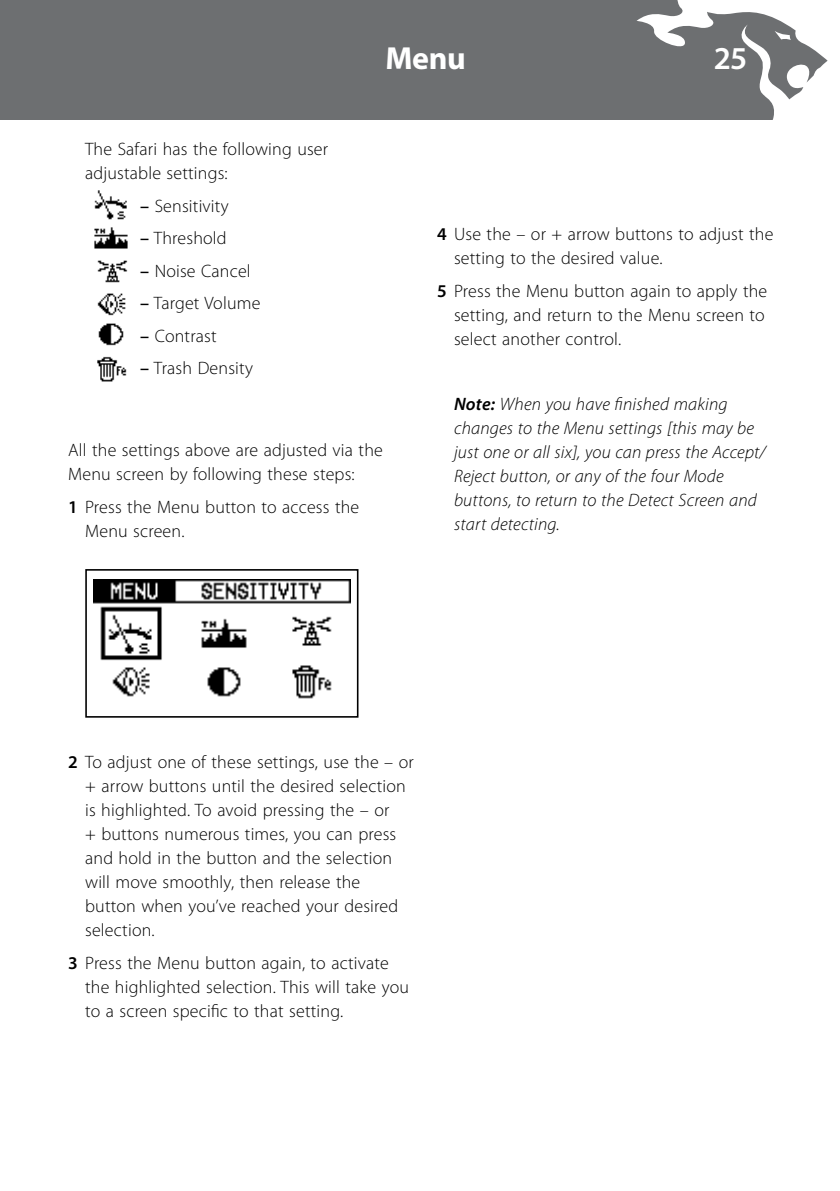
<style>
.page{position:relative;width:840px;height:1191px;background:#fff}
.page>*{position:absolute;margin:0;border:0;box-sizing:border-box;transform-origin:0 0}
.t1{font:700 32px "Myriad Pro";color:#fff}
.t2{font:600 32px "Myriad Pro";color:#fff}
.t3{font:300 18px/24px "Myriad Pro";letter-spacing:.01em;color:#000}
.t4{font:italic 300 18px/24px "Myriad Pro";letter-spacing:.01em;color:#000}
.s1{font-weight:600}
</style>
<div class="page">
<svg style="left:0;top:0;width:827px;height:119px;background:#787a7c"></svg>
<img style="left:94px;top:579px;width:256px;height:120px">
<div style="left:85px;top:569px;width:273px;height:148px;border:2px solid #000"></div>
<svg style="left:97px;top:356px;width:30px;height:26px"></svg>
<svg style="left:94px;top:190px;width:34px;height:156px"></svg>
<p class="t3" style="left:85px;top:137px;width:244px">The Safari has the following user adjustable settings:</p>
<p class="t3" style="left:140px;top:194px;width:90px"><span class="s1">–</span> Sensitivity</p>
<p class="t3" style="left:140px;top:226px;width:88px"><span class="s1">–</span> Threshold</p>
<p class="t3" style="left:140px;top:259px;width:112px"><span class="s1">–</span> Noise Cancel</p>
<p class="t3" style="left:140px;top:291px;width:122px"><span class="s1">–</span> Target Volume</p>
<p class="t3" style="left:140px;top:324px;width:78px"><span class="s1">–</span> Contrast</p>
<p class="t3" style="left:140px;top:356px;width:114px"><span class="s1">–</span> Trash Density</p>
<h1 class="t1" style="left:385px;top:38px;width:82px">Menu</h1>
<h1 class="t2" style="left:713px;top:38px;width:35px">25</h1>
<p class="t3" style="left:454px;top:222px;width:321px;text-indent:-17px"><span class="s1">4</span> Use the – or + arrow buttons to adjust the setting to the desired value.</p>
<p class="t3" style="left:454px;top:279px;width:314px;text-indent:-17px"><span class="s1">5</span> Press the Menu button again to apply the setting, and return to the Menu screen to select another control.</p>
<p class="t3" style="left:68px;top:438px;width:316px">All the settings above are adjusted via the<br>Menu screen by following these steps:</p>
<p class="t3" style="left:85px;top:495px;width:275px;text-indent:-17px"><span class="s1">1</span> Press the Menu button to access the<br>Menu screen.</p>
<p class="t4" style="left:454px;top:392px;width:313px"><span class="s1">Note:</span> When you have finished making changes to the Menu settings [this may be just one or all six], you can press the Accept/ Reject button, or any of the four Mode buttons, to return to the Detect Screen and start detecting.</p>
<p class="t3" style="left:85px;top:750px;width:330px;text-indent:-17px"><span class="s1">2</span> To adjust one of these settings, use the – or + arrow buttons until the desired selection is highlighted. To avoid pressing the – or<br>+ buttons numerous times, you can press and hold in the button and the selection will move smoothly, then release the button when you’ve reached your desired selection.</p>
<p class="t3" style="left:85px;top:950px;width:325px;text-indent:-17px"><span class="s1">3</span> Press the Menu button again, to activate the highlighted selection. This will take you to a screen specific to that setting.</p>
</div>
